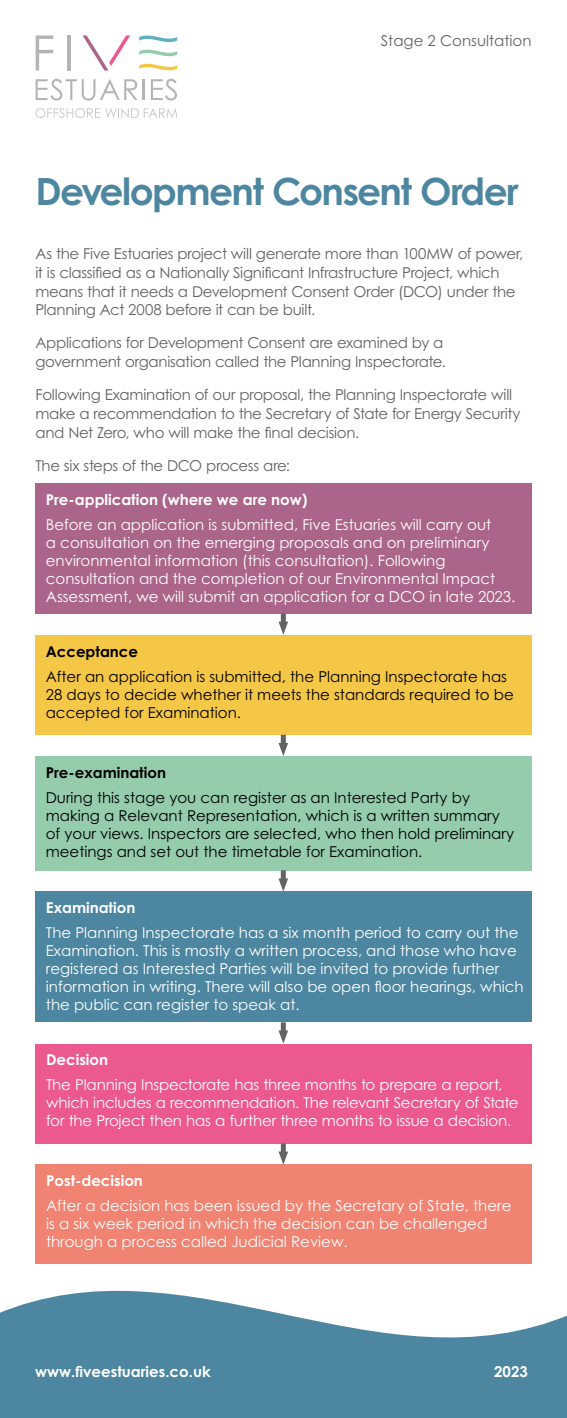
<style>
.page{position:relative;width:567px;height:1418px;background:#fff}
.page>*{position:absolute;margin:0;border:0;box-sizing:border-box;transform-origin:0 0}
.H2_Section_heading{font:700 37.5px "Century Gothic Std";letter-spacing:-.04em;color:#4d86a0}
.t1{font:15px/18px "Century Gothic Std";color:#fff}
.t2{font:15px/18.8px "Century Gothic Std";letter-spacing:-.02em;color:#646363}
.t3{font:15px/18px "Century Gothic Std";color:#000}
.t4{font:700 15px "Century Gothic Std";color:#fff}
.t5{font:700 15px "Century Gothic Std";color:#000}
.t6{font:15px "Century Gothic Std";color:#646363}
</style>
<div class="page">
<svg style="left:35px;top:108px;width:142px;height:10px"></svg>
<svg style="left:36px;top:35px;width:141px;height:66px"></svg>
<svg style="left:0;top:1290px;width:567px;height:49px"></svg>
<div style="left:0;top:1339px;width:567px;height:78px;background:#4d86a0"></div>
<div style="left:35px;top:483px;width:496px;height:130px;background:#ac658a"></div>
<div style="left:35px;top:635px;width:496px;height:99px;background:#f5c746"></div>
<div style="left:35px;top:756px;width:497px;height:114px;background:#94ccac"></div>
<div style="left:35px;top:891px;width:497px;height:131px;background:#4d86a0"></div>
<div style="left:35px;top:1043px;width:497px;height:100px;background:#eb598e"></div>
<div style="left:35px;top:1164px;width:497px;height:100px;background:#f08372"></div>
<div style="left:281px;top:613px;width:5px;height:13px;background:#646363"></div>
<svg style="left:279px;top:621px;width:9px;height:14px"></svg>
<div style="left:281px;top:734px;width:5px;height:13px;background:#646363"></div>
<svg style="left:279px;top:743px;width:9px;height:13px"></svg>
<div style="left:281px;top:870px;width:5px;height:13px;background:#646363"></div>
<svg style="left:278px;top:878px;width:10px;height:13px"></svg>
<div style="left:281px;top:1022px;width:5px;height:13px;background:#646363"></div>
<svg style="left:279px;top:1030px;width:9px;height:13px"></svg>
<div style="left:281px;top:1143px;width:5px;height:13px;background:#646363"></div>
<svg style="left:279px;top:1151px;width:9px;height:13px"></svg>
<p class="t6" style="left:381px;top:32px;width:152px">Stage 2 Consultation</p>
<h2 class="H2_Section_heading" style="left:35px;top:168px;width:485px">Development Consent Order</h2>
<p class="t2" style="left:35px;top:244px;width:489px">As the Five Estuaries project will generate more than 100MW of power, it is classified as a Nationally Significant Infrastructure Project, which means that it needs a Development Consent Order (DCO) under the Planning Act 2008 before it can be built.</p>
<p class="t2" style="left:35px;top:333px;width:412px">Applications for Development Consent are examined by a government organisation called the Planning Inspectorate.</p>
<p class="t2" style="left:35px;top:385px;width:487px">Following Examination of our proposal, the Planning Inspectorate will make a recommendation to the Secretary of State for Energy Security and Net Zero, who will make the final decision.</p>
<p class="t2" style="left:35px;top:455px;width:256px">The six steps of the DCO process are:</p>
<p class="t4" style="left:46px;top:489px;width:263px">Pre-application (where we are now)</p>
<p class="t1" style="left:46px;top:515px;width:471px">Before an application is submitted, Five Estuaries will carry out<br>a consultation on the emerging proposals and on preliminary environmental information (this consultation). Following consultation and the completion of our Environmental Impact Assessment, we will submit an application for a DCO in late 2023.</p>
<p class="t5" style="left:46px;top:641px;width:94px">Acceptance</p>
<p class="t3" style="left:46px;top:667px;width:470px">After an application is submitted, the Planning Inspectorate has<br>28 days to decide whether it meets the standards required to be accepted for Examination.</p>
<p class="t5" style="left:46px;top:763px;width:122px">Pre-examination</p>
<p class="t3" style="left:46px;top:788px;width:470px">During this stage you can register as an Interested Party by making a Relevant Representation, which is a written summary of your views. Inspectors are selected, who then hold preliminary meetings and set out the timetable for Examination.</p>
<p class="t4" style="left:46px;top:898px;width:91px">Examination</p>
<p class="t1" style="left:46px;top:923px;width:479px">The Planning Inspectorate has a six month period to carry out the Examination. This is mostly a written process, and those who have registered as Interested Parties will be invited to provide further information in writing. There will also be open floor hearings, which the public can register to speak at.</p>
<p class="t4" style="left:46px;top:1050px;width:64px">Decision</p>
<p class="t1" style="left:46px;top:1075px;width:474px">The Planning Inspectorate has three months to prepare a report, which includes a recommendation. The relevant Secretary of State for the Project then has a further three months to issue a decision.</p>
<p class="t4" style="left:46px;top:1171px;width:98px">Post-decision</p>
<p class="t1" style="left:46px;top:1196px;width:467px">After a decision has been issued by the Secretary of State, there is a six week period in which the decision can be challenged through a process called Judicial Review.</p>
<p class="t4" style="left:35px;top:1361px;width:177px">www.fiveestuaries.co.uk</p>
<p class="t4" style="left:494px;top:1361px;width:35px">2023</p>
</div>
